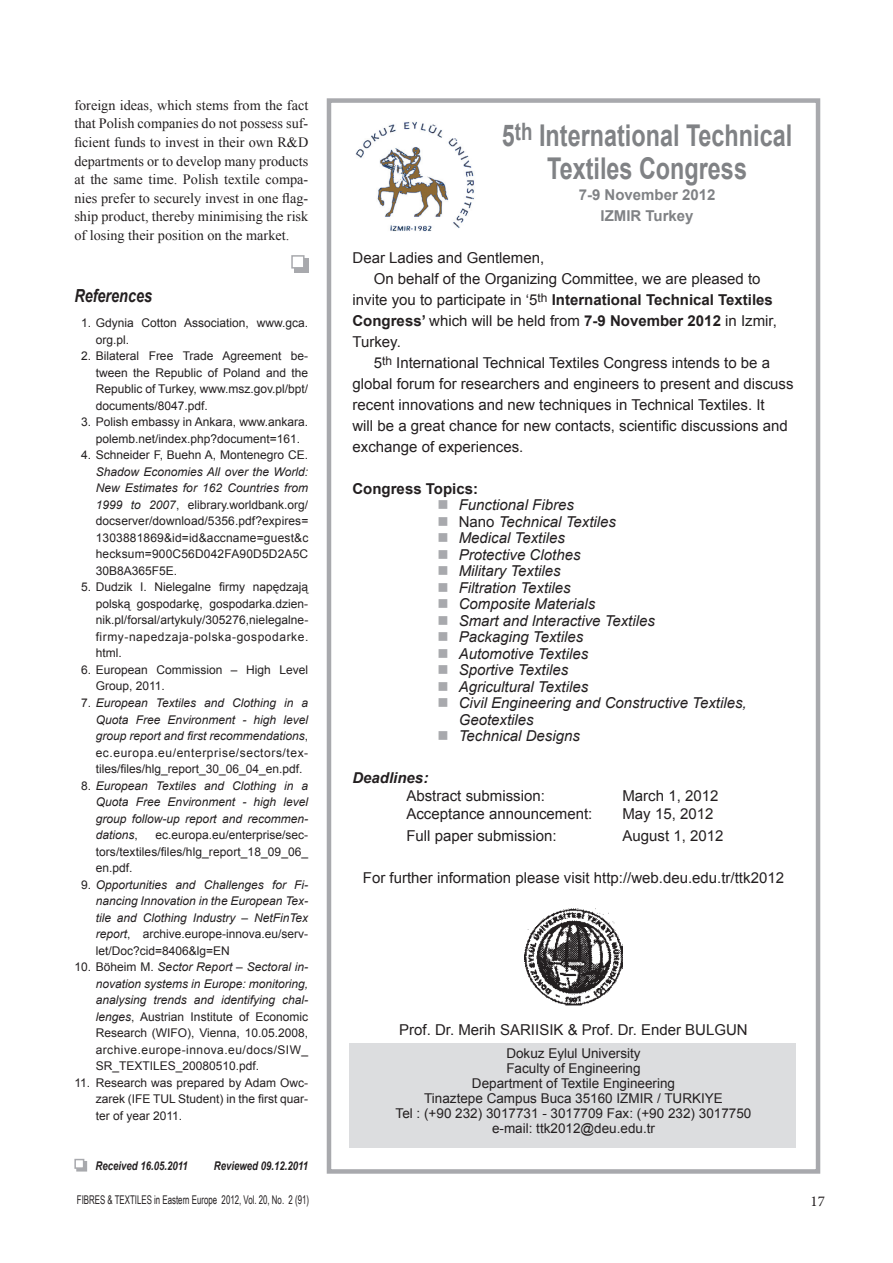
<style>
.page{position:relative;width:893px;height:1263px;background:#fff}
.page>*{position:absolute;margin:0;border:0;box-sizing:border-box;transform-origin:0 0}
.t1{font:700 30px/33px "Arial";color:#808285;text-align:center;scale:.78 1}
.t2{font:italic 700 18px "Arial";color:#231f20;scale:.8 1}
.t3{font:15px "Arial";color:#231f20}
.t4{font:italic 15px/16.5px "Arial";color:#231f20}
.t5{font:700 15px "Arial";color:#231f20}
.t6{font:700 15px/21px "Arial";color:#808285;text-align:center}
.t7{font:italic 700 15px "Arial";color:#231f20}
.t8{font:15px "Minion Pro";color:#231f20}
.t9{font:14.25px/18.6px "Times New Roman";color:#231f20;text-align:justify}
.t10{font:13.5px/15px "Arial";color:#231f20;text-align:center}
.t11{font:12px/16.5px "Arial";color:#231f20;text-align:justify}
.t12{font:italic 12px/16.5px "Arial";color:#231f20;text-align:justify}
.t13{font:12px "Arial Narrow";color:#231f20;scale:.8 1}
.t14{font:italic 700 12px "Arial";color:#231f20;scale:.8 1}
.s1{font-style:italic}
.s2{font-style:normal}
.s3{font-weight:400}
.s4{font-weight:700}
.s5{color:#a8a9ad}
</style>
<div class="page">
<div style="left:76px;top:1161px;width:11px;height:10px;background:#a8a9ad"></div>
<div style="left:74px;top:1159px;width:10px;height:10px;background:#fff;border:2px solid #a8a9ad"></div>
<div style="left:294px;top:258px;width:14px;height:14px;background:#a8a9ad"></div>
<div style="left:291px;top:255px;width:14px;height:14px;background:#fff;border:2px solid #a8a9ad"></div>
<div style="left:349px;top:1043px;width:447px;height:104px;background:#dcdddf"></div>
<img style="left:524px;top:908px;width:99px;height:97px">
<div style="left:327px;top:98px;width:493px;height:1076px;border:4px solid #a8a9ad"></div>
<img style="left:355px;top:121px;width:119px;height:111px">
<p class="t9" style="left:74px;top:96px;width:235px">foreign ideas, which stems from the fact that Polish companies do not possess suf&shy;ficient funds to invest in their own R&amp;D departments or to develop many products at the same time. Polish textile compa&shy;nies prefer to securely invest in one flag&shy;ship product, thereby minimising the risk of losing their position on the market.</p>
<h2 class="t2" style="left:74px;top:284px;width:99px">References</h2>
<p class="t11" style="left:96px;top:315px;width:214px;text-indent:-15px">1. Gdynia Cotton Association, www.gca. org.pl.</p>
<p class="t11" style="left:96px;top:348px;width:214px;text-indent:-15px">2. Bilateral Free Trade Agreement be&shy;tween the Republic of Poland and the Republic of Turkey, www.msz.gov.pl/bpt/ documents/8047.pdf.</p>
<p class="t11" style="left:81px;top:414px;width:229px;text-align:center">3. Polish embassy in Ankara, www.ankara. polemb.net/index.php?document=161.</p>
<p class="t11" style="left:81px;top:447px;width:229px">4. Schneider F, Buehn A, Montenegro CE.</p>
<p class="t11" style="left:96px;top:463px;width:214px"><span class="s1">Shadow Economies All over the World:<br>New Estimates for 162 Countries from 1999 to 2007</span>, elibrary.worldbank.org/ docserver/download/5356.pdf?expires= 1303881869&amp;id=id&amp;accname=guest&amp;c hecksum=900C56D042FA90D5D2A5C 30B8A365F5E.</p>
<p class="t11" style="left:96px;top:579px;width:214px;text-indent:-15px">5. Dudzik I. Nielegalne firmy napędzają polską gospodarkę, gospodarka.dzien&shy;nik.pl/forsal/artykuly/305276,nielegalne&shy;firmy-napedzaja-polska-gospodarke. html.</p>
<p class="t11" style="left:96px;top:662px;width:214px;text-indent:-15px">6. European Commission – High Level<br>Group, 2011.</p>
<p class="t12" style="left:96px;top:695px;width:214px;text-indent:-15px"><span class="s2">7.</span> European Textiles and Clothing in a Quota Free Environment - high level group report and first recommendations<span class="s2">, ec.europa.eu/enterprise/sectors/tex&shy;tiles/files/hlg_report_30_06_04_en.pdf.</span></p>
<p class="t12" style="left:96px;top:777px;width:214px;text-indent:-15px"><span class="s2">8.</span> European Textiles and Clothing in a Quota Free Environment - high level group follow-up report and recommen&shy;dations<span class="s2">,</span></p>
<p class="t11" style="left:96px;top:827px;width:214px;text-indent:60px">ec.europa.eu/enterprise/sec&shy;tors/textiles/files/hlg_report_18_09_06_ en.pdf.</p>
<p class="t12" style="left:96px;top:876px;width:214px;text-indent:-15px"><span class="s2">9.</span> Opportunities and Challenges for Fi&shy;nancing Innovation in the European Tex&shy;tile and Clothing Industry – NetFinTex report<span class="s2">, archive.europe-innova.eu/serv&shy;let/Doc?cid=8406&amp;lg=EN</span></p>
<p class="t11" style="left:96px;top:959px;width:214px;text-indent:-21px">10. Böheim M. <span class="s1">Sector Report – Sectoral in&shy;novation systems in Europe: monitoring, analysing trends and identifying chal&shy;lenges</span>, Austrian Institute of Economic Research (WIFO), Vienna, 10.05.2008, archive.europe-innova.eu/docs/SIW_ SR_TEXTILES_20080510.pdf.</p>
<p class="t11" style="left:96px;top:1074px;width:214px;text-indent:-21px">11. Research was prepared by Adam Owc&shy;zarek (IFE TUL Student) in the first quar&shy;ter of year 2011.</p>
<p class="t14" style="left:96px;top:1158px;width:117px">Received 16.05.2011</p>
<p class="t14" style="left:214px;top:1158px;width:120px">Reviewed 09.12.2011</p>
<h1 class="t1" style="left:502px;top:120px;width:374px">5<sup>th</sup> International Technical<br>Textiles Congress</h1>
<p class="t6" style="left:579px;top:185px;width:138px">7-9 November 2012<br>IZMIR Turkey</p>
<p class="t3" style="left:352px;top:248px;width:193px">Dear Ladies and Gentlemen,</p>
<p class="t3" style="left:374px;top:269px;width:388px">On behalf of the Organizing Committee, we are pleased to</p>
<p class="t5" style="left:352px;top:290px;width:422px"><span class="s3">invite you to participate in ‘5</span><sup>th</sup> International Technical Textiles</p>
<p class="t3" style="left:352px;top:311px;width:426px"><span class="s4">Congress’</span> which will be held from <span class="s4">7-9 November 2012</span> in Izmir,</p>
<p class="t3" style="left:352px;top:332px;width:50px">Turkey.</p>
<p class="t3" style="left:374px;top:353px;width:398px">5<sup>th</sup> International Technical Textiles Congress intends to be a</p>
<p class="t3" style="left:352px;top:374px;width:443px">global forum for researchers and engineers to present and discuss</p>
<p class="t3" style="left:352px;top:395px;width:414px">recent innovations and new techniques in Technical Textiles. It</p>
<p class="t3" style="left:352px;top:416px;width:437px">will be a great chance for new contacts, scientific discussions and</p>
<p class="t3" style="left:352px;top:437px;width:172px">exchange of experiences.</p>
<p class="t5" style="left:352px;top:479px;width:127px">Congress Topics:</p>
<p class="t4" style="left:438px;top:497px;width:138px"><span class="s5">■</span> Functional Fibres</p>
<p class="t4" style="left:438px;top:514px;width:180px"><span class="s5">■</span> <span class="s2">Nano</span> Technical Textiles</p>
<p class="t4" style="left:438px;top:530px;width:129px"><span class="s5">■</span> Medical Textiles</p>
<p class="t4" style="left:438px;top:547px;width:144px"><span class="s5">■</span> Protective Clothes</p>
<p class="t4" style="left:438px;top:563px;width:125px"><span class="s5">■</span> Military Textiles</p>
<p class="t4" style="left:438px;top:580px;width:135px"><span class="s5">■</span> Filtration Textiles</p>
<p class="t4" style="left:437px;top:596px;width:159px"><span class="s5">■</span> Composite Materials</p>
<p class="t4" style="left:437px;top:613px;width:219px"><span class="s5">■</span> Smart and lnteractive Textiles</p>
<p class="t4" style="left:437px;top:629px;width:147px"><span class="s5">■</span> Packaging Textiles</p>
<p class="t4" style="left:437px;top:646px;width:152px"><span class="s5">■</span> Automotive Textiles</p>
<p class="t4" style="left:437px;top:662px;width:132px"><span class="s5">■</span> Sportive Textiles</p>
<p class="t4" style="left:437px;top:679px;width:152px"><span class="s5">■</span> Agricultural Textiles</p>
<p class="t4" style="left:459px;top:695px;width:289px;text-indent:-21px"><span class="s5">■</span> Civil Engineering and Constructive Textiles,<br>Geotextiles</p>
<p class="t4" style="left:437px;top:728px;width:144px"><span class="s5">■</span> Technical Designs</p>
<p class="t7" style="left:352px;top:768px;width:77px">Deadlines:</p>
<p class="t3" style="left:406px;top:786px;width:140px">Abstract submission:</p>
<p class="t3" style="left:622px;top:786px;width:97px">March 1, 2012</p>
<p class="t3" style="left:406px;top:804px;width:187px">Acceptance announcement:</p>
<p class="t3" style="left:622px;top:804px;width:92px">May 15, 2012</p>
<p class="t3" style="left:406px;top:825px;width:152px">Full paper submission:</p>
<p class="t3" style="left:622px;top:825px;width:102px">August 1, 2012</p>
<p class="t3" style="left:363px;top:867px;width:423px">For further information please visit http://web.deu.edu.tr/ttk2012</p>
<p class="t3" style="left:399px;top:1020px;width:350px">Prof. Dr. Merih SARIISIK &amp; Prof. Dr. Ender BULGUN</p>
<p class="t10" style="left:396px;top:1046px;width:357px">Dokuz Eylul University<br>Faculty of Engineering<br>Department of Textile Engineering<br>Tinaztepe Campus Buca 35160 IZMIR / TURKIYE<br>Tel : (+90 232) 3017731 - 3017709 Fax: (+90 232) 3017750 e-mail: ttk2012@deu.edu.tr</p>
<p class="t13" style="left:77px;top:1191px;width:292px">FIBRES &amp; TEXTILES in Eastern Europe 2012, Vol. 20, No. 2 (91)</p>
<p class="t8" style="left:810px;top:1191px;width:16px">17</p>
</div>
